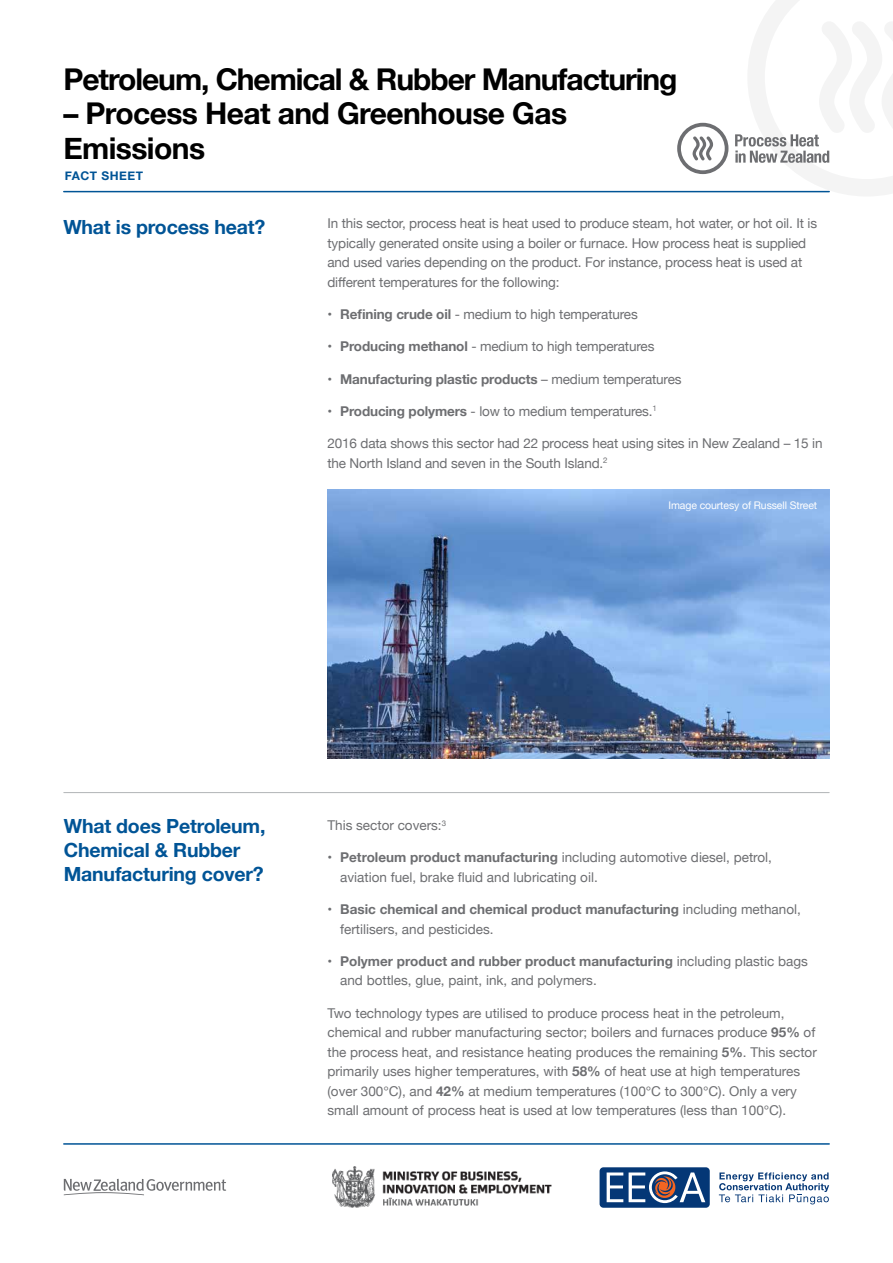
<style>
.page{position:relative;width:893px;height:1263px;background:#fff}
.page>*{position:absolute;margin:0;border:0;box-sizing:border-box;transform-origin:0 0}
.t1{font:700 30px/34.5px "Helvetica Neue";letter-spacing:-.035em;color:#000}
.t2{font:700 19.5px/24px "Helvetica Neue";letter-spacing:-.01em;color:#005496}
.t3{font:13.5px/19.5px "Helvetica Neue";color:#6d6e71}
.t4{font:700 13.5px/19.5px "Helvetica Neue";color:#6d6e71}
.t5{font:700 12px "Helvetica Neue";letter-spacing:.04em;color:#005496}
.t6{font:10.5px "Helvetica Neue";letter-spacing:-.01em;color:#fff}
.s1{font-weight:700}
.s2{font-weight:400}
</style>
<div class="page">
<div style="left:600px;top:1167px;width:110px;height:41px;background:#043776;border-radius:4px"></div>
<svg style="left:607px;top:1172px;width:16px;height:30px"></svg>
<svg style="left:629px;top:1171px;width:76px;height:32px"></svg>
<svg style="left:719px;top:1172px;width:110px;height:32px"></svg>
<img style="left:333px;top:1167px;width:218px;height:40px">
<hr style="left:64px;top:792px;width:765px;height:1px;background:#b1b4b6">
<svg style="left:64px;top:1179px;width:162px;height:16px"></svg>
<img style="left:327px;top:490px;width:502px;height:269px">
<hr style="left:64px;top:1143px;width:765px;height:2px;background:#005496">
<svg style="left:677px;top:0;width:216px;height:196px"></svg>
<hr style="left:64px;top:191px;width:765px;height:1px;background:#005496">
<h1 class="t1" style="left:63px;top:62px;width:616px">Petroleum, Chemical &amp; Rubber Manufacturing</h1>
<h1 class="t1" style="left:63px;top:97px;width:505px">– Process Heat and Greenhouse Gas<br>Emissions</h1>
<p class="t5" style="left:65px;top:167px;width:80px">FACT SHEET</p>
<h2 class="t2" style="left:63px;top:216px;width:203px">What is process heat?</h2>
<p class="t3" style="left:327px;top:214px;width:491px">In this sector, process heat is heat used to produce steam, hot water, or hot oil. It is typically generated onsite using a boiler or furnace. How process heat is supplied and used varies depending on the product. For instance, process heat is used at different temperatures for the following:</p>
<p class="t3" style="left:327px;top:305px;width:312px"><span class="s1">• Refining crude oil</span> - medium to high temperatures</p>
<p class="t3" style="left:327px;top:337px;width:328px"><span class="s1">• Producing methanol</span> - medium to high temperatures</p>
<p class="t4" style="left:327px;top:369px;width:356px">• Manufacturing plastic products <span class="s2">– medium temperatures</span></p>
<p class="t3" style="left:327px;top:402px;width:331px"><span class="s1">• Producing polymers</span> - low to medium temperatures.<sup>1</sup></p>
<p class="t3" style="left:327px;top:434px;width:497px">2016 data shows this sector had 22 process heat using sites in New Zealand – 15 in the North Island and seven in the South Island.<sup>2</sup></p>
<p class="t6" style="left:668px;top:498px;width:150px">Image courtesy of Russell Street</p>
<h2 class="t2" style="left:64px;top:815px;width:203px">What does Petroleum,<br>Chemical &amp; Rubber<br>Manufacturing cover?</h2>
<p class="t3" style="left:327px;top:816px;width:120px">This sector covers:<sup>3</sup></p>
<p class="t3" style="left:340px;top:848px;width:433px;text-indent:-13px"><span class="s1">• Petroleum product manufacturing</span> including automotive diesel, petrol, aviation fuel, brake fluid and lubricating oil.</p>
<p class="t4" style="left:340px;top:900px;width:462px;text-indent:-13px">• Basic chemical and chemical product manufacturing <span class="s2">including methanol, fertilisers, and pesticides.</span></p>
<p class="t3" style="left:340px;top:952px;width:469px;text-indent:-13px"><span class="s1">• Polymer product and rubber product manufacturing</span> including plastic bags and bottles, glue, paint, ink, and polymers.</p>
<p class="t3" style="left:327px;top:1004px;width:491px">Two technology types are utilised to produce process heat in the petroleum, chemical and rubber manufacturing sector; boilers and furnaces produce <span class="s1">95%</span> of the process heat, and resistance heating produces the remaining <span class="s1">5%</span>. This sector primarily uses higher temperatures, with <span class="s1">58%</span> of heat use at high temperatures (over 300℃), and <span class="s1">42%</span> at medium temperatures (100℃ to 300℃). Only a very small amount of process heat is used at low temperatures (less than 100℃).</p>
</div>
